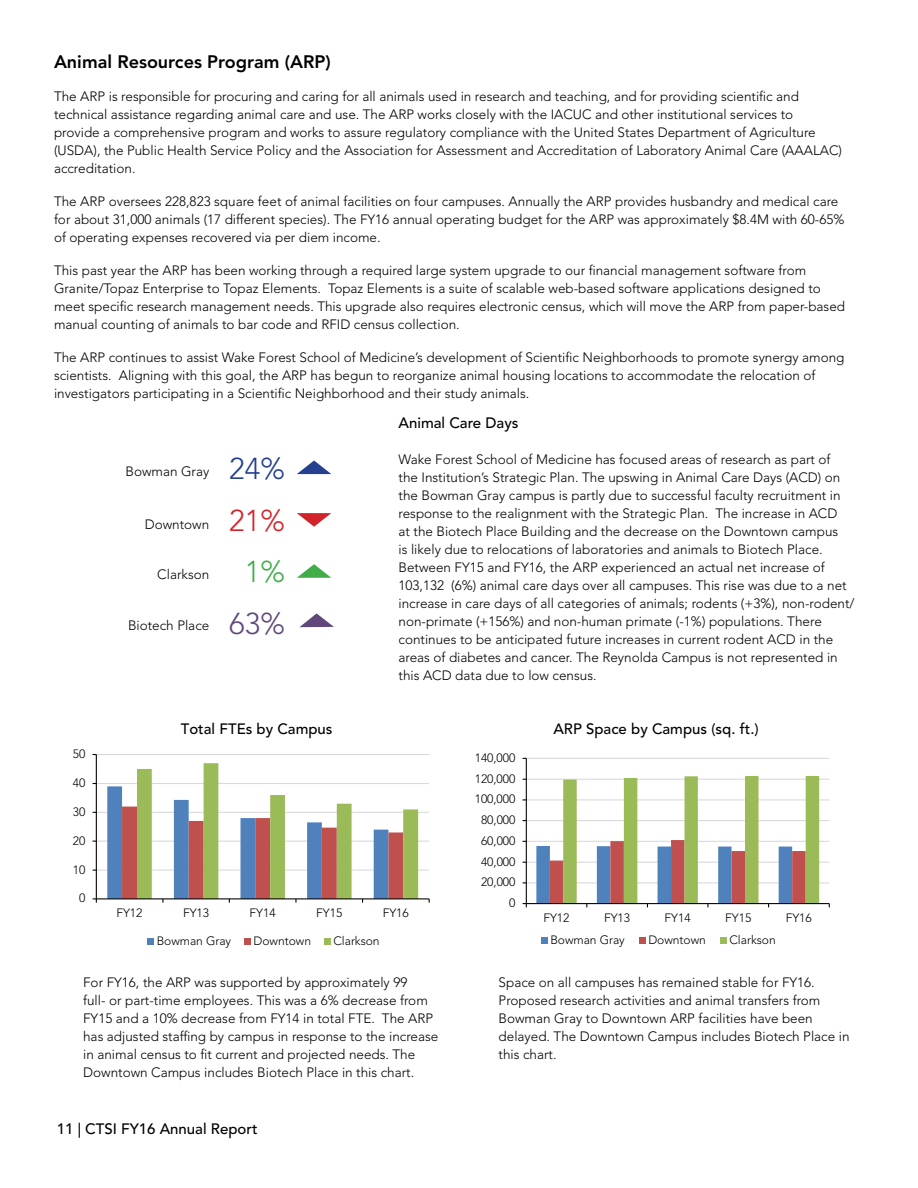
<style>
.page{position:relative;width:918px;height:1188px;background:#fff}
.page>*{position:absolute;margin:0;border:0;box-sizing:border-box;transform-origin:0 0}
.t1{font:300 30px "Avenir LT Std";color:#25408f}
.t2{font:300 30px "Avenir LT Std";color:#d2232a}
.t3{font:300 30px "Avenir LT Std";color:#60497a}
.t4{font:300 30px "Avenir LT Std";color:#41ad49}
.t5{font:800 18px "Avenir LT Std";color:#000}
.t6{font:500 15px "Avenir LT Std";color:#000}
.t7{font:300 13.5px/18px "Avenir LT Std";color:#000}
.t8{font:300 12px "Avenir LT Std";color:#000}
</style>
<div class="page">
<svg style="left:297px;top:564px;width:34px;height:14px"></svg>
<svg style="left:300px;top:613px;width:34px;height:14px"></svg>
<svg style="left:297px;top:513px;width:34px;height:14px"></svg>
<svg style="left:297px;top:460px;width:34px;height:14px"></svg>
<hr style="left:96px;top:870px;width:333px;height:1px;background:#d9d9d9">
<hr style="left:96px;top:841px;width:333px;height:1px;background:#d9d9d9">
<hr style="left:96px;top:812px;width:333px;height:1px;background:#d9d9d9">
<hr style="left:96px;top:783px;width:333px;height:1px;background:#d9d9d9">
<hr style="left:96px;top:754px;width:333px;height:1px;background:#d9d9d9">
<hr style="left:96px;top:755px;width:1px;height:144px;background:#000">
<hr style="left:96px;top:898px;width:333px;height:1px;background:#000">
<svg style="left:93px;top:898px;width:4px;height:5px"></svg>
<svg style="left:107px;top:763px;width:311px;height:140px"></svg>
<div style="left:148px;top:938px;width:6px;height:7px;background:#4f81bd"></div>
<div style="left:245px;top:938px;width:6px;height:7px;background:#c0504d"></div>
<div style="left:324px;top:938px;width:7px;height:7px;background:#9bbb59"></div>
<hr style="left:526px;top:882px;width:303px;height:1px;background:#d9d9d9">
<hr style="left:526px;top:862px;width:303px;height:1px;background:#d9d9d9">
<hr style="left:526px;top:841px;width:303px;height:1px;background:#d9d9d9">
<hr style="left:526px;top:820px;width:303px;height:1px;background:#d9d9d9">
<hr style="left:526px;top:799px;width:303px;height:1px;background:#d9d9d9">
<hr style="left:526px;top:779px;width:303px;height:1px;background:#d9d9d9">
<hr style="left:526px;top:758px;width:303px;height:1px;background:#d9d9d9">
<hr style="left:526px;top:758px;width:1px;height:146px;background:#000">
<hr style="left:526px;top:903px;width:303px;height:1px;background:#000">
<svg style="left:523px;top:903px;width:4px;height:4px"></svg>
<svg style="left:536px;top:776px;width:283px;height:131px"></svg>
<div style="left:541px;top:937px;width:7px;height:7px;background:#4f81bd"></div>
<div style="left:640px;top:937px;width:6px;height:7px;background:#c0504d"></div>
<div style="left:721px;top:937px;width:6px;height:7px;background:#9bbb59"></div>
<h2 class="t5" style="left:54px;top:51px;width:278px">Animal Resources Program (ARP)</h2>
<p class="t7" style="left:54px;top:87px;width:790px">The ARP is responsible for procuring and caring for all animals used in research and teaching, and for providing scientific and technical assistance regarding animal care and use. The ARP works closely with the IACUC and other institutional services to provide a comprehensive program and works to assure regulatory compliance with the United States Department of Agriculture (USDA), the Public Health Service Policy and the Association for Assessment and Accreditation of Laboratory Animal Care (AAALAC) accreditation.</p>
<p class="t7" style="left:54px;top:192px;width:792px">The ARP oversees 228,823 square feet of animal facilities on four campuses. Annually the ARP provides husbandry and medical care for about 31,000 animals (17 different species). The FY16 annual operating budget for the ARP was approximately $8.4M with 60-65% of operating expenses recovered via per diem income.</p>
<p class="t7" style="left:54px;top:261px;width:793px">This past year the ARP has been working through a required large system upgrade to our financial management software from Granite/Topaz Enterprise to Topaz Elements. Topaz Elements is a suite of scalable web-based software applications designed to meet specific research management needs. This upgrade also requires electronic census, which will move the ARP from paper-based manual counting of animals to bar code and RFID census collection.</p>
<p class="t7" style="left:54px;top:348px;width:792px">The ARP continues to assist Wake Forest School of Medicine’s development of Scientific Neighborhoods to promote synergy among scientists. Aligning with this goal, the ARP has begun to reorganize animal housing locations to accommodate the relocation of investigators participating in a Scientific Neighborhood and their study animals.</p>
<p class="t6" style="left:399px;top:414px;width:122px">Animal Care Days</p>
<p class="t7" style="left:399px;top:451px;width:458px">Wake Forest School of Medicine has focused areas of research as part of<br>the Institution’s Strategic Plan. The upswing in Animal Care Days (ACD) on the Bowman Gray campus is partly due to successful faculty recruitment in response to the realignment with the Strategic Plan. The increase in ACD<br>at the Biotech Place Building and the decrease on the Downtown campus<br>is likely due to relocations of laboratories and animals to Biotech Place.<br>Between FY15 and FY16, the ARP experienced an actual net increase of 103,132 (6%) animal care days over all campuses. This rise was due to a net increase in care days of all categories of animals; rodents (+3%), non-rodent/ non-primate (+156%) and non-human primate (-1%) populations. There continues to be anticipated future increases in current rodent ACD in the areas of diabetes and cancer. The Reynolda Campus is not represented in this ACD data due to low census.</p>
<p class="t7" style="left:126px;top:463px;width:85px">Bowman Gray</p>
<h1 class="t1" style="left:229px;top:451px;width:57px">24%</h1>
<p class="t7" style="left:145px;top:515px;width:66px">Downtown</p>
<h1 class="t2" style="left:229px;top:503px;width:57px">21%</h1>
<h1 class="t4" style="left:245px;top:554px;width:42px">1%</h1>
<h1 class="t3" style="left:229px;top:606px;width:57px">63%</h1>
<p class="t7" style="left:157px;top:566px;width:54px">Clarkson</p>
<p class="t7" style="left:128px;top:616px;width:83px">Biotech Place</p>
<p class="t8" style="left:73px;top:747px;width:14px">50</p>
<p class="t8" style="left:73px;top:776px;width:14px">40</p>
<p class="t8" style="left:73px;top:805px;width:14px">30</p>
<p class="t8" style="left:73px;top:833px;width:14px">20</p>
<p class="t8" style="left:73px;top:862px;width:14px">10</p>
<p class="t8" style="left:79px;top:891px;width:8px">0</p>
<p class="t6" style="left:181px;top:720px;width:153px">Total FTEs by Campus</p>
<p class="t8" style="left:116px;top:906px;width:28px">FY12</p>
<p class="t8" style="left:183px;top:906px;width:28px">FY13</p>
<p class="t8" style="left:250px;top:906px;width:28px">FY14</p>
<p class="t8" style="left:316px;top:906px;width:28px">FY15</p>
<p class="t8" style="left:383px;top:906px;width:28px">FY16</p>
<p class="t8" style="left:157px;top:934px;width:76px">Bowman Gray</p>
<p class="t8" style="left:254px;top:934px;width:59px">Downtown</p>
<p class="t8" style="left:333px;top:934px;width:48px">Clarkson</p>
<p class="t8" style="left:475px;top:751px;width:42px">140,000</p>
<p class="t8" style="left:475px;top:771px;width:42px">120,000</p>
<p class="t8" style="left:475px;top:792px;width:42px">100,000</p>
<p class="t8" style="left:481px;top:813px;width:36px">80,000</p>
<p class="t8" style="left:481px;top:834px;width:36px">60,000</p>
<p class="t8" style="left:481px;top:854px;width:36px">40,000</p>
<p class="t8" style="left:481px;top:875px;width:36px">20,000</p>
<p class="t8" style="left:509px;top:896px;width:8px">0</p>
<p class="t6" style="left:553px;top:720px;width:207px">ARP Space by Campus (sq. ft.)</p>
<p class="t8" style="left:543px;top:911px;width:28px">FY12</p>
<p class="t8" style="left:604px;top:911px;width:28px">FY13</p>
<p class="t8" style="left:665px;top:911px;width:28px">FY14</p>
<p class="t8" style="left:725px;top:911px;width:28px">FY15</p>
<p class="t8" style="left:786px;top:911px;width:28px">FY16</p>
<p class="t8" style="left:550px;top:933px;width:76px">Bowman Gray</p>
<p class="t8" style="left:648px;top:933px;width:59px">Downtown</p>
<p class="t8" style="left:729px;top:933px;width:48px">Clarkson</p>
<p class="t7" style="left:83px;top:974px;width:357px">For FY16, the ARP was supported by approximately 99<br>full- or part-time employees. This was a 6% decrease from FY15 and a 10% decrease from FY14 in total FTE. The ARP has adjusted staffing by campus in response to the increase in animal census to fit current and projected needs. The Downtown Campus includes Biotech Place in this chart.</p>
<p class="t7" style="left:499px;top:974px;width:352px">Space on all campuses has remained stable for FY16.<br>Proposed research activities and animal transfers from Bowman Gray to Downtown ARP facilities have been delayed. The Downtown Campus includes Biotech Place in this chart.</p>
<p class="t6" style="left:57px;top:1121px;width:202px">11 | CTSI FY16 Annual Report</p>
</div>
